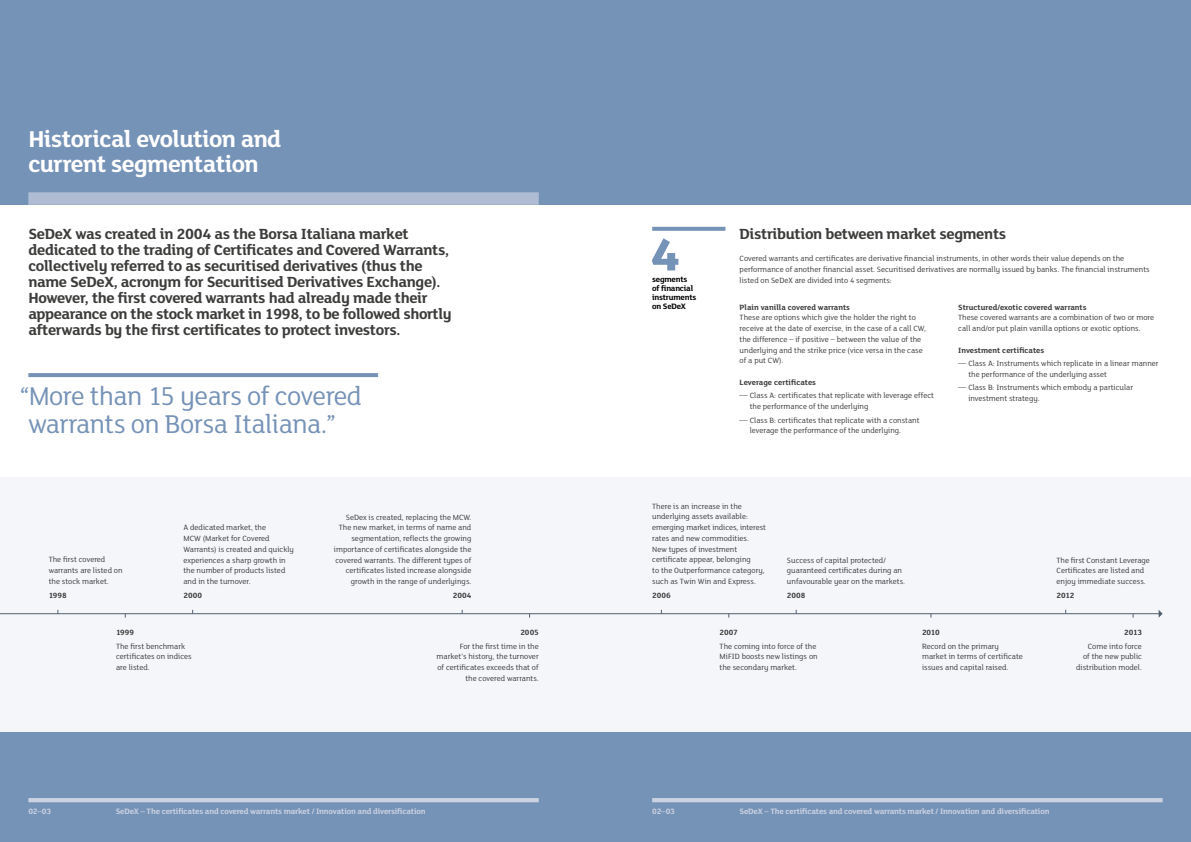
<style>
.page{position:relative;width:1191px;height:842px;background:#fff}
.page>*{position:absolute;margin:0;border:0;box-sizing:border-box;transform-origin:0 0}
.t1{font:800 50px "FS Lola";color:#7592b7}
.t2{font:28px/28px "FS Lola";letter-spacing:-.02em;color:#7592b7}
.t3{font:700 25px/25px "FS Lola";letter-spacing:-.025em;color:#fff}
.t4{font:700 16px/16px "FS Lola";letter-spacing:-.02em;color:#3c3c3b}
.t5{font:700 8.5px "FS Lola";letter-spacing:-.02em;color:#cbd2e2}
.t6{font:700 8.5px/9px "FS Lola";letter-spacing:-.025em;color:#000}
.t7{font:8.2px/10.7px "FS Lola";color:#3c3c3b}
.t8{font:700 8.2px "FS Lola";color:#3c3c3b}
</style>
<div class="page">
<div style="left:0;top:731px;width:1191px;height:111px;background:#7592b7"></div>
<div style="left:0;top:0;width:1191px;height:205px;background:#7592b7"></div>
<div style="left:28px;top:192px;width:511px;height:13px;background:#afbcd4"></div>
<div style="left:0;top:477px;width:1191px;height:254px;background:#f5f6fa"></div>
<hr style="left:28px;top:798px;width:511px;height:4px;background:#cbd2e2">
<hr style="left:652px;top:798px;width:510px;height:4px;background:#cbd2e2">
<hr style="left:0;top:613px;width:1160px;height:1px;background:#536070">
<svg style="left:1158px;top:610px;width:4px;height:8px"></svg>
<svg style="left:28px;top:373px;width:350px;height:4px"></svg>
<svg style="left:652px;top:227px;width:73px;height:4px"></svg>
<h3 class="t3" style="left:28px;top:126px;width:254px">Historical evolution and current segmentation</h3>
<p class="t4" style="left:28px;top:225px;width:425px">SeDeX was created in 2004 as the Borsa Italiana market dedicated to the trading of Certificates and Covered Warrants, collectively referred to as securitised derivatives (thus the name SeDeX, acronym for Securitised Derivatives Exchange).<br>However, the first covered warrants had already made their appearance on the stock market in 1998, to be followed shortly afterwards by the first certificates to protect investors.</p>
<h2 class="t2" style="left:28px;top:381px;width:335px;text-indent:-9px">“More than 15 years of covered warrants on Borsa Italiana.”</h2>
<p class="t7" style="left:183px;top:522px;width:112px">A dedicated market, the<br>MCW (Market for Covered<br>Warrants) is created and quickly experiences a sharp growth in the number of products listed and in the turnover.</p>
<p class="t8" style="left:183px;top:589px;width:20px">2000</p>
<p class="t7" style="left:49px;top:554px;width:75px">The first covered warrants are listed on the stock market.</p>
<p class="t8" style="left:49px;top:589px;width:19px">1998</p>
<p class="t8" style="left:116px;top:627px;width:20px">1999</p>
<p class="t7" style="left:116px;top:640px;width:77px">The first benchmark certificates on indices are listed.</p>
<p class="t7" style="left:334px;top:511px;width:139px;text-align:right">SeDex is created, replacing the MCW.<br>The new market, in terms of name and segmentation, reflects the growing importance of certificates alongside the covered warrants. The different types of certificates listed increase alongside growth in the range of underlyings.</p>
<p class="t8" style="left:453px;top:589px;width:20px">2004</p>
<p class="t8" style="left:520px;top:627px;width:20px">2005</p>
<p class="t7" style="left:436px;top:640px;width:104px;text-align:right">For the first time in the market’s history, the turnover of certificates exceeds that of the covered warrants.</p>
<p class="t5" style="left:28px;top:805px;width:24px">02–03</p>
<p class="t5" style="left:116px;top:805px;width:311px">SeDeX – The certificates and covered warrants market / Innovation and diversification</p>
<h1 class="t1" style="left:650px;top:220px;width:31px">4</h1>
<p class="t6" style="left:652px;top:275px;width:46px">segments of financial instruments on SeDeX</p>
<h3 class="t4" style="left:739px;top:225px;width:268px">Distribution between market segments</h3>
<p class="t7" style="left:739px;top:253px;width:411px">Covered warrants and certificates are derivative financial instruments, in other words their value depends on the performance of another financial asset. Securitised derivatives are normally issued by banks. The financial instruments listed on SeDeX are divided into 4 segments:</p>
<p class="t8" style="left:739px;top:301px;width:112px">Plain vanilla covered warrants</p>
<p class="t7" style="left:739px;top:312px;width:188px">These are options which give the holder the right to receive at the date of exercise, in the case of a call CW, the difference – if positive – between the value of the underlying and the strike price (vice versa in the case of a put CW).</p>
<p class="t8" style="left:739px;top:376px;width:78px">Leverage certificates</p>
<p class="t7" style="left:749px;top:390px;width:186px;text-indent:-10px">— Class A: certificates that replicate with leverage effect the performance of the underlying</p>
<p class="t7" style="left:749px;top:414px;width:171px;text-indent:-10px">— Class B: certificates that replicate with a constant leverage the performance of the underlying.</p>
<p class="t8" style="left:958px;top:301px;width:130px">Structured/exotic covered warrants</p>
<p class="t7" style="left:958px;top:312px;width:197px">These covered warrants are a combination of two or more call and/or put plain vanilla options or exotic options.</p>
<p class="t8" style="left:958px;top:344px;width:88px">Investment certificates</p>
<p class="t7" style="left:968px;top:358px;width:192px;text-indent:-10px">— Class A: Instruments which replicate in a linear manner the performance of the underlying asset</p>
<p class="t7" style="left:968px;top:382px;width:166px;text-indent:-10px">— Class B: Instruments which embody a particular investment strategy.</p>
<p class="t7" style="left:652px;top:500px;width:115px">There is an increase in the underlying assets available: emerging market indices, interest rates and new commodities.<br>New types of investment certificate appear, belonging<br>to the Outperformance category, such as Twin Win and Express.</p>
<p class="t8" style="left:652px;top:589px;width:20px">2006</p>
<p class="t8" style="left:719px;top:627px;width:20px">2007</p>
<p class="t7" style="left:719px;top:640px;width:100px">The coming into force of the<br>MiFID boosts new listings on the secondary market.</p>
<p class="t7" style="left:787px;top:554px;width:120px">Success of capital protected/ guaranteed certificates during an unfavourable year on the markets.</p>
<p class="t8" style="left:787px;top:589px;width:20px">2008</p>
<p class="t8" style="left:922px;top:627px;width:19px">2010</p>
<p class="t7" style="left:922px;top:640px;width:102px">Record on the primary market in terms of certificate issues and capital raised.</p>
<p class="t7" style="left:1056px;top:554px;width:95px">The first Constant Leverage<br>Certificates are listed and enjoy immediate success.</p>
<p class="t8" style="left:1056px;top:589px;width:19px">2012</p>
<p class="t8" style="left:1124px;top:627px;width:19px">2013</p>
<p class="t7" style="left:1076px;top:640px;width:67px;text-align:right">Come into force<br>of the new public distribution model.</p>
<p class="t5" style="left:652px;top:805px;width:24px">02–03</p>
<p class="t5" style="left:739px;top:805px;width:311px">SeDeX – The certificates and covered warrants market / Innovation and diversification</p>
</div>
